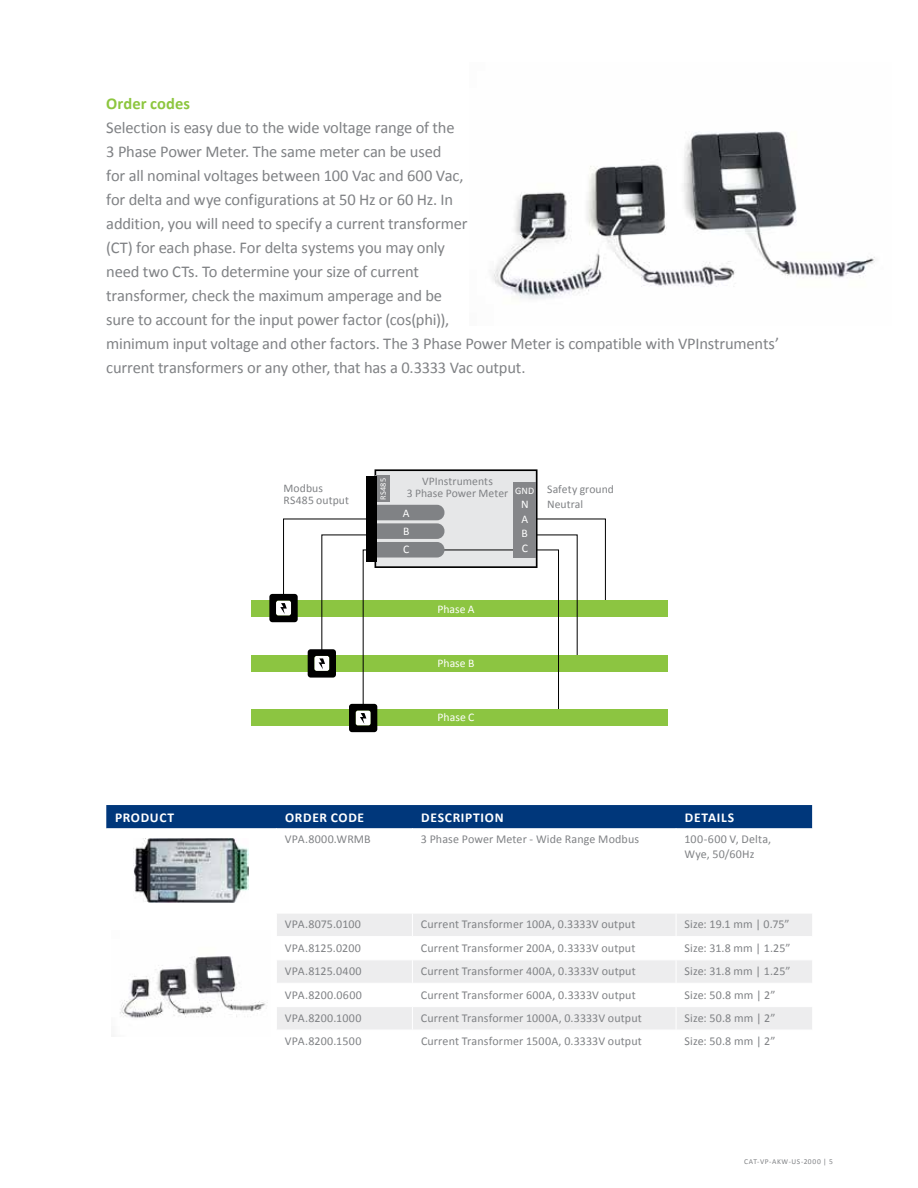
<style>
.page{position:relative;width:918px;height:1188px;background:#fff}
.page>*{position:absolute;margin:0;border:0;box-sizing:border-box;transform-origin:0 0}
.t1{font:16.5px/24px "Calibri";letter-spacing:-.01em;color:#808285}
.t2{font:700 16.5px "Calibri";letter-spacing:.005em;color:#8dc63f}
.t3{font:700 13.5px "Calibri";letter-spacing:.05em;color:#fff}
.t4{font:12px/15px "Calibri";letter-spacing:.01em;color:#808285}
.t5{font:11.7px/11.7px "Calibri";letter-spacing:.005em;color:#808285}
.t6{font:11.7px/18.5px "Calibri";color:#fff}
.t7{font:10.05px "Calibri";color:#fff}
.t8{font:8.4px "Calibri";letter-spacing:.025em;color:#fff}
.t9{font:7.5px "Calibri";letter-spacing:.075em;color:#808285}
</style>
<div class="page">
<img style="left:492px;top:131px;width:383px;height:168px">
<div style="left:283px;top:519px;width:323px;height:90px;border:1px solid #000"></div>
<div style="left:251px;top:601px;width:416px;height:16px;background:#8cc541"></div>
<div style="left:251px;top:655px;width:416px;height:16px;background:#8cc541"></div>
<svg style="left:375px;top:469px;width:163px;height:99px;background:#d5d6d7"></svg>
<div style="left:363px;top:550px;width:196px;height:168px;border:1px solid #000"></div>
<div style="left:369px;top:505px;width:75px;height:15px;background:#808285;border-radius:7px"></div>
<div style="left:369px;top:523px;width:75px;height:16px;background:#808285;border-radius:7px"></div>
<div style="left:369px;top:542px;width:75px;height:16px;background:#808285;border-radius:7px"></div>
<div style="left:375px;top:476px;width:15px;height:26px;background:#858689"></div>
<div style="left:366px;top:476px;width:10px;height:86px;background:#000"></div>
<div style="left:513px;top:482px;width:23px;height:76px;background:#858689"></div>
<div style="left:251px;top:709px;width:416px;height:16px;background:#8cc541"></div>
<svg style="left:269px;top:594px;width:29px;height:28px"></svg>
<svg style="left:308px;top:649px;width:28px;height:29px"></svg>
<svg style="left:349px;top:704px;width:28px;height:28px"></svg>
<div style="left:106px;top:805px;width:706px;height:23px;background:#00377b"></div>
<svg style="left:106px;top:828px;width:706px;height:44px"></svg>
<svg style="left:277px;top:914px;width:535px;height:115px;fill:#ededee"></svg>
<hr style="left:676px;top:828px;width:1px;height:85px;background:#fff">
<svg style="left:676px;top:914px;width:1px;height:115px"></svg>
<hr style="left:276px;top:828px;width:1px;height:85px;background:#fff">
<hr style="left:412px;top:828px;width:1px;height:85px;background:#fff">
<hr style="left:276px;top:936px;width:136px;height:1px;background:#fff">
<hr style="left:412px;top:936px;width:264px;height:1px;background:#fff">
<hr style="left:676px;top:936px;width:136px;height:1px;background:#fff">
<hr style="left:276px;top:959px;width:136px;height:1px;background:#fff">
<hr style="left:412px;top:959px;width:264px;height:1px;background:#fff">
<hr style="left:676px;top:959px;width:136px;height:1px;background:#fff">
<hr style="left:276px;top:983px;width:136px;height:1px;background:#fff">
<hr style="left:412px;top:983px;width:264px;height:1px;background:#fff">
<hr style="left:676px;top:983px;width:136px;height:1px;background:#fff">
<hr style="left:276px;top:1006px;width:136px;height:1px;background:#fff">
<hr style="left:412px;top:1006px;width:264px;height:1px;background:#fff">
<hr style="left:676px;top:1006px;width:136px;height:1px;background:#fff">
<svg style="left:412px;top:914px;width:1px;height:115px"></svg>
<img style="left:134px;top:838px;width:115px;height:65px">
<img style="left:120px;top:956px;width:148px;height:62px">
<p class="t2" style="left:106px;top:93px;width:85px">Order codes</p>
<p class="t1" style="left:106px;top:116px;width:674px">Selection is easy due to the wide voltage range of the<br>3 Phase Power Meter. The same meter can be used<br>for all nominal voltages between 100 Vac and 600 Vac,<br>for delta and wye configurations at 50 Hz or 60 Hz. In<br>addition, you will need to specify a current transformer<br>(CT) for each phase. For delta systems you may only<br>need two CTs. To determine your size of current<br>transformer, check the maximum amperage and be<br>sure to account for the input power factor (cos(phi)),<br>minimum input voltage and other factors. The 3 Phase Power Meter is compatible with VPInstruments’ current transformers or any other, that has a 0.3333 Vac output.</p>
<p class="t5" style="left:284px;top:483px;width:67px">Modbus<br>RS485 output</p>
<p class="t8" style="left:378px;top:500px;width:23px;rotate:-90deg">RS485</p>
<p class="t5" style="left:407px;top:475px;width:103px;text-align:center">VPInstruments<br>3 Phase Power Meter</p>
<p class="t7" style="left:515px;top:484px;width:21px">GND</p>
<p class="t6" style="left:403px;top:503px;width:8px">A</p>
<p class="t6" style="left:403px;top:522px;width:8px">B<br>C</p>
<p class="t6" style="left:521px;top:495px;width:9px">N</p>
<p class="t6" style="left:522px;top:526px;width:8px;line-height:14.7px">B<br>C</p>
<p class="t6" style="left:521px;top:509px;width:8px">A</p>
<p class="t5" style="left:547px;top:482px;width:68px;line-height:14.7px">Safety ground<br>Neutral</p>
<p class="t6" style="left:437px;top:600px;width:39px">Phase A</p>
<p class="t6" style="left:438px;top:654px;width:38px">Phase B</p>
<p class="t6" style="left:438px;top:708px;width:38px">Phase C</p>
<p class="t3" style="left:115px;top:808px;width:61px">PRODUCT</p>
<p class="t3" style="left:285px;top:808px;width:81px">ORDER CODE</p>
<p class="t3" style="left:421px;top:808px;width:84px">DESCRIPTION</p>
<p class="t3" style="left:685px;top:808px;width:51px">DETAILS</p>
<p class="t4" style="left:285px;top:832px;width:87px">VPA.8000.WRMB</p>
<p class="t4" style="left:421px;top:832px;width:220px">3 Phase Power Meter - Wide Range Modbus</p>
<p class="t4" style="left:685px;top:832px;width:88px">100-600 V, Delta,<br>Wye, 50/60Hz</p>
<p class="t4" style="left:285px;top:917px;width:78px">VPA.8075.0100</p>
<p class="t4" style="left:421px;top:917px;width:216px">Current Transformer 100A, 0.3333V output</p>
<p class="t4" style="left:685px;top:917px;width:106px">Size: 19.1 mm | 0.75”</p>
<p class="t4" style="left:285px;top:940px;width:78px">VPA.8125.0200</p>
<p class="t4" style="left:421px;top:940px;width:216px">Current Transformer 200A, 0.3333V output</p>
<p class="t4" style="left:685px;top:940px;width:107px">Size: 31.8 mm | 1.25”</p>
<p class="t4" style="left:285px;top:964px;width:78px">VPA.8125.0400</p>
<p class="t4" style="left:421px;top:964px;width:216px">Current Transformer 400A, 0.3333V output</p>
<p class="t4" style="left:685px;top:964px;width:107px">Size: 31.8 mm | 1.25”</p>
<p class="t4" style="left:285px;top:987px;width:79px">VPA.8200.0600</p>
<p class="t4" style="left:421px;top:987px;width:216px">Current Transformer 600A, 0.3333V output</p>
<p class="t4" style="left:685px;top:987px;width:92px">Size: 50.8 mm | 2”</p>
<p class="t4" style="left:285px;top:1011px;width:78px">VPA.8200.1000</p>
<p class="t4" style="left:421px;top:1011px;width:222px">Current Transformer 1000A, 0.3333V output</p>
<p class="t4" style="left:685px;top:1011px;width:92px">Size: 50.8 mm | 2”</p>
<p class="t4" style="left:285px;top:1034px;width:78px">VPA.8200.1500</p>
<p class="t4" style="left:421px;top:1034px;width:222px">Current Transformer 1500A, 0.3333V output</p>
<p class="t4" style="left:685px;top:1034px;width:92px">Size: 50.8 mm | 2”</p>
<p class="t9" style="left:744px;top:1157px;width:90px">CAT-VP-AKW-US-2000 | 5</p>
</div>
